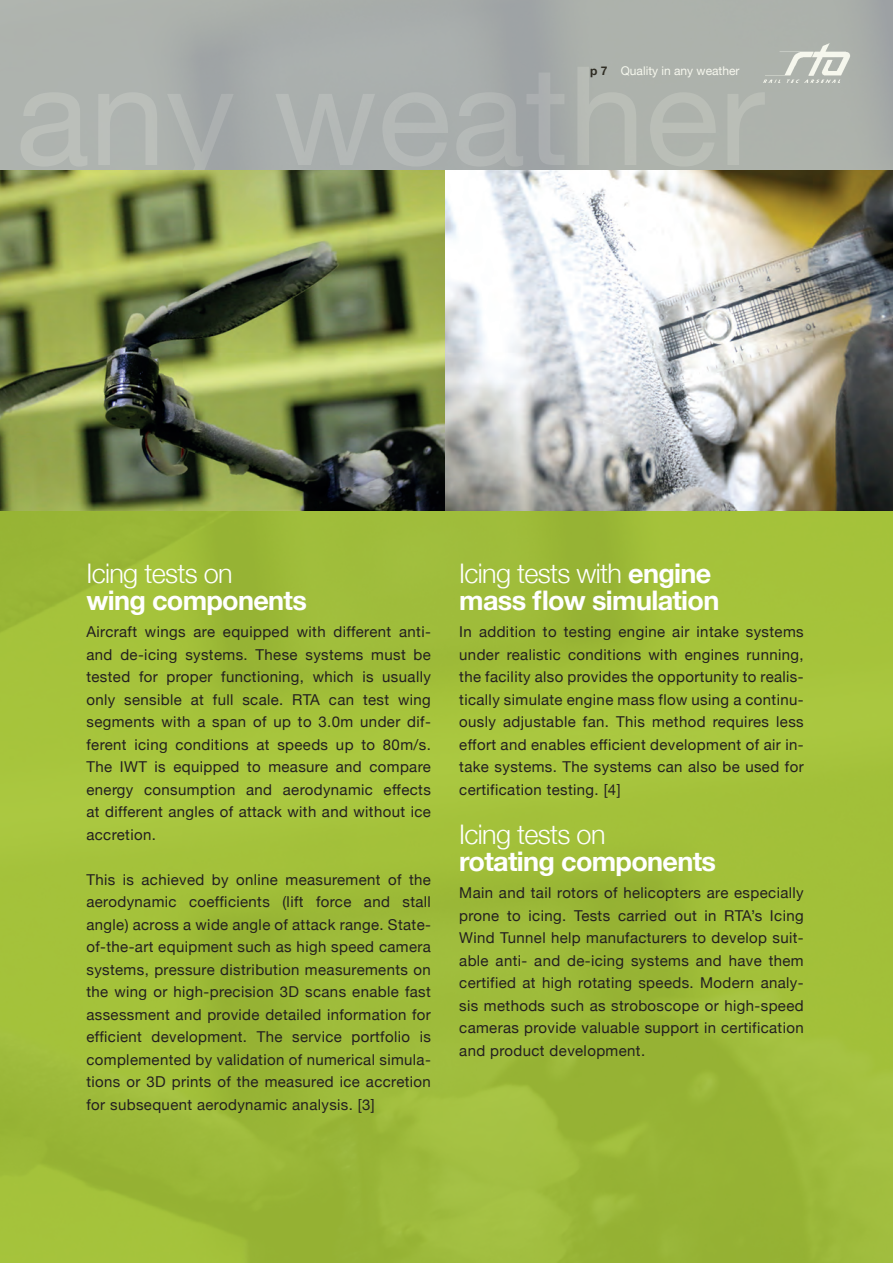
<style>
.page{position:relative;width:893px;height:1263px;background:#fff}
.page>*{position:absolute;margin:0;border:0;box-sizing:border-box;transform-origin:0 0}
.t1{font:700 27px/27px "Helvetica Neue";letter-spacing:-.025em;color:#fff}
.t2{font:300 27px "Helvetica Neue";letter-spacing:-.025em;color:#fff}
.t3{font:15px/22.5px "Helvetica Neue";letter-spacing:.025em;color:#231f20;text-align:justify}
.t4{font:12px "Helvetica Neue";color:#fff}
.s1{font-weight:700;color:#231f20}
.s2{font-weight:300}
</style>
<div class="page">
<img style="left:0;top:0;width:893px;height:1263px">
<img style="left:0;top:170px;width:893px;height:340px">
<p class="t4" style="left:590px;top:62px;width:151px"><span class="s1">p 7</span> Quality in any weather</p>
<h1 class="t2" style="left:86px;top:552px;width:148px">Icing tests on</h1>
<h1 class="t1" style="left:86px;top:588px;width:222px">wing components</h1>
<p class="t3" style="left:86px;top:622px;width:346px">Aircraft wings are equipped with different anti&shy;and de-icing systems. These systems must be tested for proper functioning, which is usually only sensible at full scale. RTA can test wing segments with a span of up to 3.0m under dif&shy;ferent icing conditions at speeds up to 80m/s.<br>The IWT is equipped to measure and compare energy consumption and aerodynamic effects at different angles of attack with and without ice accretion.</p>
<p class="t3" style="left:86px;top:869px;width:346px">This is achieved by online measurement of the aerodynamic coefficients (lift force and stall angle) across a wide angle of attack range. State&shy;of-the-art equipment such as high speed camera systems, pressure distribution measurements on the wing or high-precision 3D scans enable fast assessment and provide detailed information for efficient development. The service portfolio is complemented by validation of numerical simula&shy;tions or 3D prints of the measured ice accretion for subsequent aerodynamic analysis. [3]</p>
<h1 class="t1" style="left:459px;top:561px;width:262px"><span class="s2">Icing tests with</span> engine mass flow simulation</h1>
<p class="t3" style="left:459px;top:622px;width:346px">In addition to testing engine air intake systems under realistic conditions with engines running, the facility also provides the opportunity to realis&shy;tically simulate engine mass flow using a continu&shy;ously adjustable fan. This method requires less effort and enables efficient development of air in&shy;take systems. The systems can also be used for certification testing. [4]</p>
<h1 class="t2" style="left:459px;top:813px;width:148px">Icing tests on</h1>
<h1 class="t1" style="left:459px;top:849px;width:258px">rotating components</h1>
<p class="t3" style="left:459px;top:883px;width:346px">Main and tail rotors of helicopters are especially prone to icing. Tests carried out in RTA’s Icing Wind Tunnel help manufacturers to develop suit&shy;able anti- and de-icing systems and have them certified at high rotating speeds. Modern analy&shy;sis methods such as stroboscope or high-speed cameras provide valuable support in certification and product development.</p>
</div>
